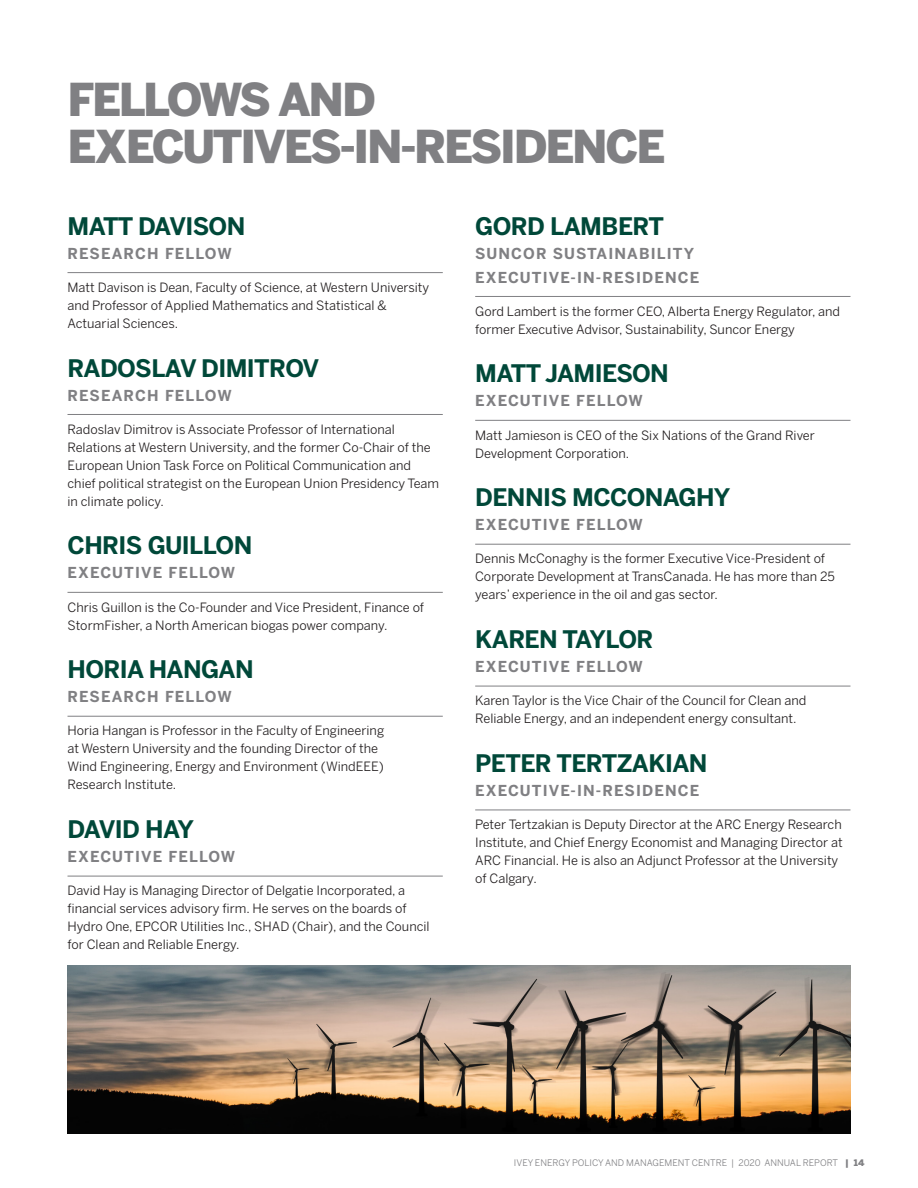
<style>
.page{position:relative;width:918px;height:1188px;background:#fff}
.page>*{position:absolute;margin:0;border:0;box-sizing:border-box;transform-origin:0 0}
.HEAD1{font:900 45px/46.5px "Benton Sans";letter-spacing:-.05em;color:#808083}
.NAME___TITLE_stacked{font:700 24px "Benton Sans";letter-spacing:-.025em;color:#004839}
.NAME___TITLE_stacked-2{font:700 24px "Benton Sans";letter-spacing:-.045em;color:#004839}
.NAME___TITLE_stacked-3{font:700 15px/24px "Benton Sans";letter-spacing:.075em;color:#808083}
.BODY_no_space_after{font:12.75px/18px "Benton Sans";color:#231f20}
.BODY{font:12.75px/18px "Benton Sans";color:#231f20}
.t1{font:9px "Benton Sans";color:#808083}
.s1{font-weight:900}
</style>
<div class="page">
<hr style="left:68px;top:272px;width:375px;height:1px;background:#808083">
<hr style="left:68px;top:414px;width:375px;height:1px;background:#808083">
<hr style="left:68px;top:592px;width:375px;height:1px;background:#808083">
<hr style="left:68px;top:716px;width:375px;height:1px;background:#808083">
<hr style="left:68px;top:876px;width:375px;height:1px;background:#808083">
<img style="left:68px;top:966px;width:782px;height:168px">
<hr style="left:475px;top:296px;width:375px;height:1px;background:#808083">
<hr style="left:475px;top:420px;width:375px;height:1px;background:#808083">
<hr style="left:475px;top:544px;width:375px;height:1px;background:#808083">
<hr style="left:475px;top:686px;width:375px;height:1px;background:#808083">
<hr style="left:475px;top:810px;width:375px;height:1px;background:#808083">
<p class="HEAD1" style="left:68px;top:76px;width:600px">FELLOWS AND<br>EXECUTIVES-IN-RESIDENCE</p>
<p class="NAME___TITLE_stacked" style="left:68px;top:212px;width:179px">MATT DAVISON</p>
<p class="NAME___TITLE_stacked-3" style="left:68px;top:241px;width:166px">RESEARCH FELLOW</p>
<p class="BODY" style="left:68px;top:278px;width:363px">Matt Davison is Dean, Faculty of Science, at Western University and Professor of Applied Mathematics and Statistical &amp;<br>Actuarial Sciences.</p>
<p class="NAME___TITLE_stacked" style="left:68px;top:354px;width:253px">RADOSLAV DIMITROV</p>
<p class="NAME___TITLE_stacked-3" style="left:68px;top:383px;width:166px">RESEARCH FELLOW</p>
<p class="BODY_no_space_after" style="left:68px;top:420px;width:373px">Radoslav Dimitrov is Associate Professor of International Relations at Western University, and the former Co-Chair of the European Union Task Force on Political Communication and chief political strategist on the European Union Presidency Team in climate policy.</p>
<p class="NAME___TITLE_stacked" style="left:68px;top:531px;width:186px">CHRIS GUILLON</p>
<p class="NAME___TITLE_stacked-3" style="left:68px;top:561px;width:169px">EXECUTIVE FELLOW</p>
<p class="BODY_no_space_after" style="left:68px;top:598px;width:358px">Chris Guillon is the Co-Founder and Vice President, Finance of<br>StormFisher, a North American biogas power company.</p>
<p class="NAME___TITLE_stacked" style="left:68px;top:655px;width:188px">HORIA HANGAN</p>
<p class="NAME___TITLE_stacked-3" style="left:68px;top:685px;width:166px">RESEARCH FELLOW</p>
<p class="BODY_no_space_after" style="left:68px;top:722px;width:318px">Horia Hangan is Professor in the Faculty of Engineering at Western University and the founding Director of the Wind Engineering, Energy and Environment (WindEEE)<br>Research Institute.</p>
<p class="NAME___TITLE_stacked-2" style="left:68px;top:815px;width:128px">DAVID HAY</p>
<p class="NAME___TITLE_stacked-3" style="left:68px;top:845px;width:169px">EXECUTIVE FELLOW</p>
<p class="BODY_no_space_after" style="left:68px;top:882px;width:364px">David Hay is Managing Director of Delgatie Incorporated, a financial services advisory firm. He serves on the boards of Hydro One, EPCOR Utilities Inc., SHAD (Chair), and the Council for Clean and Reliable Energy.</p>
<p class="NAME___TITLE_stacked" style="left:475px;top:212px;width:190px">GORD LAMBERT</p>
<p class="NAME___TITLE_stacked-3" style="left:475px;top:241px;width:226px">SUNCOR SUSTAINABILITY<br>EXECUTIVE-IN-RESIDENCE</p>
<p class="BODY_no_space_after" style="left:475px;top:302px;width:366px">Gord Lambert is the former CEO, Alberta Energy Regulator, and former Executive Advisor, Sustainability, Suncor Energy</p>
<p class="NAME___TITLE_stacked" style="left:475px;top:359px;width:195px">MATT JAMIESON</p>
<p class="NAME___TITLE_stacked-3" style="left:475px;top:389px;width:169px">EXECUTIVE FELLOW</p>
<p class="BODY_no_space_after" style="left:475px;top:426px;width:341px">Matt Jamieson is CEO of the Six Nations of the Grand River<br>Development Corporation.</p>
<p class="NAME___TITLE_stacked" style="left:475px;top:483px;width:257px">DENNIS MCCONAGHY</p>
<p class="NAME___TITLE_stacked-3" style="left:475px;top:513px;width:169px">EXECUTIVE FELLOW</p>
<p class="BODY_no_space_after" style="left:475px;top:550px;width:361px">Dennis McConaghy is the former Executive Vice-President of<br>Corporate Development at TransCanada. He has more than 25 years’ experience in the oil and gas sector.</p>
<p class="NAME___TITLE_stacked" style="left:475px;top:625px;width:180px">KAREN TAYLOR</p>
<p class="NAME___TITLE_stacked-3" style="left:475px;top:655px;width:169px">EXECUTIVE FELLOW</p>
<p class="BODY_no_space_after" style="left:475px;top:692px;width:333px">Karen Taylor is the Vice Chair of the Council for Clean and<br>Reliable Energy, and an independent energy consultant.</p>
<p class="NAME___TITLE_stacked" style="left:475px;top:749px;width:234px">PETER TERTZAKIAN</p>
<p class="NAME___TITLE_stacked-3" style="left:475px;top:778px;width:226px">EXECUTIVE-IN-RESIDENCE</p>
<p class="BODY" style="left:475px;top:815px;width:369px">Peter Tertzakian is Deputy Director at the ARC Energy Research Institute, and Chief Energy Economist and Managing Director at ARC Financial. He is also an Adjunct Professor at the University of Calgary.</p>
<p class="t1" style="left:514px;top:1158px;width:352px">IVEY ENERGY POLICY AND MANAGEMENT CENTRE | 2020 ANNUAL REPORT <span class="s1">| 14</span></p>
</div>
